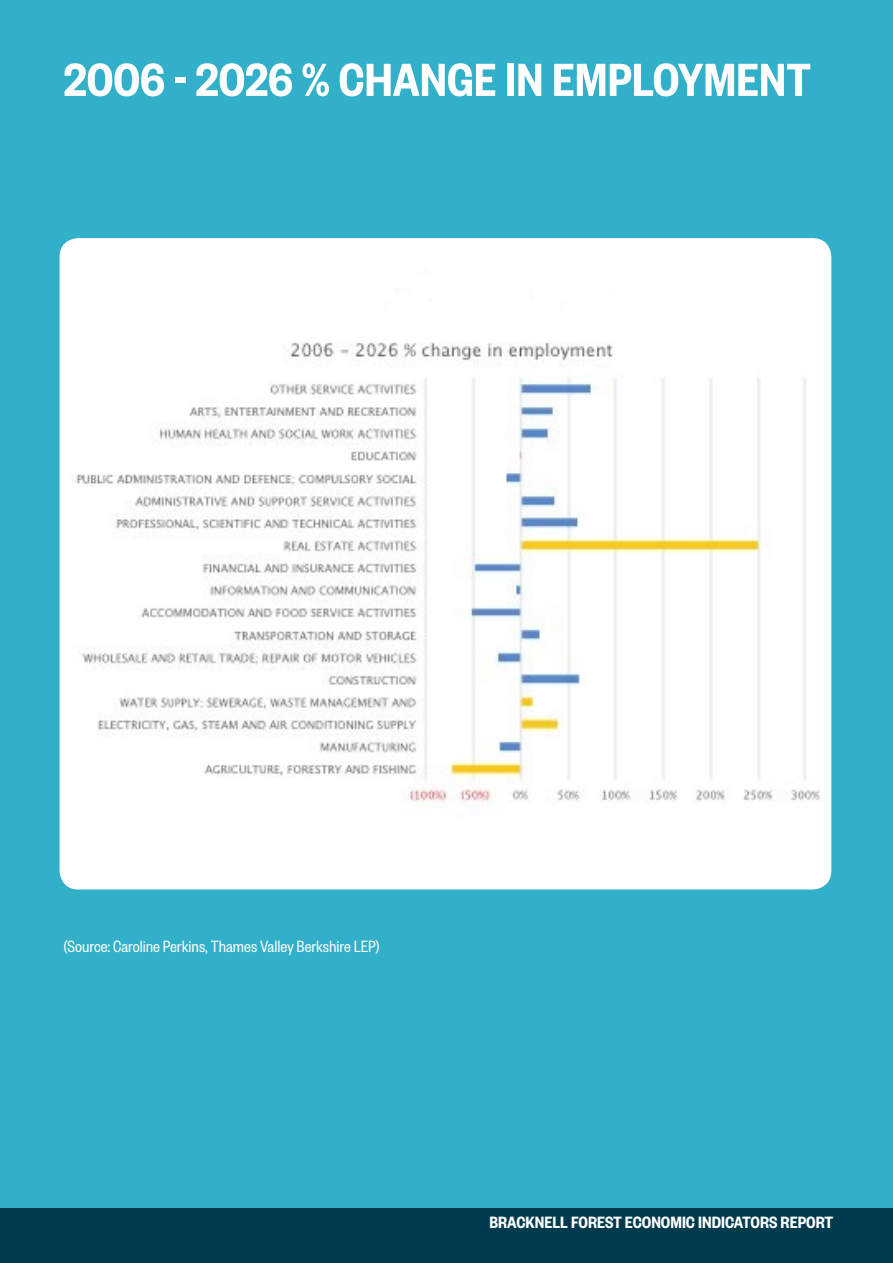
<style>
.page{position:relative;width:893px;height:1263px;background:#fff}
.page>*{position:absolute;margin:0;border:0;box-sizing:border-box;transform-origin:0 0}
.t1{font:600 51px "Founders Grotesk Cond";color:#fff}
.t2{font:18px "Founders Grotesk Cond";color:#fff}
.t3{font:600 18px "Founders Grotesk Cond";color:#fff}
</style>
<div class="page">
<div style="left:0;top:1199px;width:893px;height:64px;background:#003b4d"></div>
<div style="left:0;top:0;width:893px;height:1208px;background:#32afc9"></div>
<img style="left:60px;top:239px;width:771px;height:640px">
<h2 class="t1" style="left:64px;top:49px;width:749px">2006 - 2026 % CHANGE IN EMPLOYMENT</h2>
<p class="t2" style="left:64px;top:936px;width:317px">(Source: Caroline Perkins, Thames Valley Berkshire LEP)</p>
<p class="t3" style="left:490px;top:1211px;width:345px">BRACKNELL FOREST ECONOMIC INDICATORS REPORT</p>
</div>
